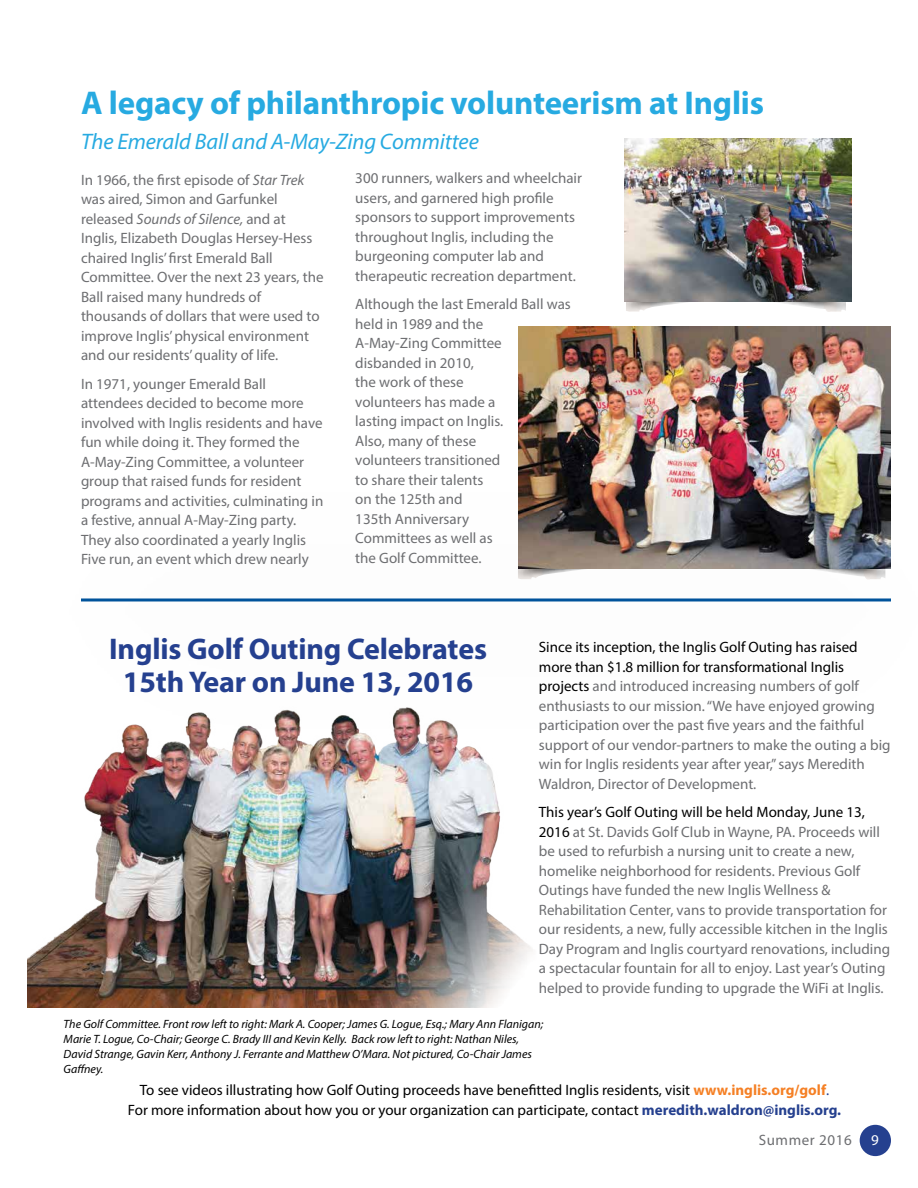
<style>
.page{position:relative;width:918px;height:1188px;background:#fff}
.page>*{position:absolute;margin:0;border:0;box-sizing:border-box;transform-origin:0 0}
.t1{font:700 33px "Myriad Pro";letter-spacing:-.005em;color:#27aae1}
.t2{font:700 30px/33px "Myriad Pro";letter-spacing:-.005em;color:#25408f;text-align:center}
.t3{font:italic 22.5px "Myriad Pro";letter-spacing:-.005em;color:#27aae1}
.t4{font:15px/19.5px "Myriad Pro";color:#6d6e71}
.t5{font:15px/19.5px "Myriad Pro";color:#000;text-align:center}
.t6{font:15px "Myriad Pro";letter-spacing:.04em;color:#6d6e71}
.t7{font:15px "Myriad Pro";color:#fff}
.t8{font:italic 12px/15px "Myriad Pro";color:#000}
.s1{font-style:italic}
.s2{color:#000}
.s3{font-weight:700;color:#f58025}
.s4{color:#25408f}
.s5{font-weight:700;color:#25408f}
</style>
<div class="page">
<img style="left:626px;top:302px;width:61px;height:10px">
<img style="left:28px;top:780px;width:505px;height:227px">
<div style="left:860px;top:1125px;width:31px;height:31px;background:#25408f;border-radius:50%"></div>
<div style="left:27px;top:441px;width:891px;height:339px;background:#000;opacity:.75"></div>
<hr style="left:81px;top:598px;width:810px;height:3px;background:#00539b">
<img style="left:625px;top:139px;width:227px;height:163px">
<img style="left:518px;top:327px;width:373px;height:242px">
<img style="left:27px;top:767px;width:1px;height:421px">
<h1 class="t1" style="left:81px;top:82px;width:685px">A legacy of philanthropic volunteerism at Inglis</h1>
<h3 class="t3" style="left:81px;top:128px;width:399px">The Emerald Ball and A-May-Zing Committee</h3>
<p class="t4" style="left:355px;top:168px;width:228px">300 runners, walkers and wheelchair users, and garnered high profile sponsors to support improvements throughout Inglis, including the burgeoning computer lab and therapeutic recreation department.</p>
<p class="t4" style="left:355px;top:294px;width:217px">Although the last Emerald Ball was held in 1989 and the<br>A-May-Zing Committee disbanded in 2010,<br>the work of these<br>volunteers has made a<br>lasting impact on Inglis.<br>Also, many of these<br>volunteers transitioned<br>to share their talents<br>on the 125th and<br>135th Anniversary<br>Committees as well as<br>the Golf Committee.</p>
<p class="t4" style="left:81px;top:170px;width:244px">In 1966, the first episode of <span class="s1">Star Trek </span>was aired, Simon and Garfunkel released <span class="s1">Sounds of Silence,</span> and at Inglis, Elizabeth Douglas Hersey-Hess chaired Inglis’ first Emerald Ball Committee. Over the next 23 years, the Ball raised many hundreds of thousands of dollars that were used to improve Inglis’ physical environment and our residents’ quality of life.</p>
<p class="t4" style="left:81px;top:374px;width:244px">In 1971, younger Emerald Ball attendees decided to become more involved with Inglis residents and have fun while doing it. They formed the A-May-Zing Committee, a volunteer group that raised funds for resident programs and activities, culminating in a festive, annual A-May-Zing party.<br>They also coordinated a yearly Inglis Five run, an event which drew nearly</p>
<h2 class="t2" style="left:109px;top:632px;width:379px">Inglis Golf Outing Celebrates<br>15th Year on June 13, 2016</h2>
<p class="t4" style="left:539px;top:637px;width:353px"><span class="s2">Since its inception, the Inglis Golf Outing has raised more than $1.8 million for transformational Inglis projects</span> and introduced increasing numbers of golf enthusiasts to our mission. “We have enjoyed growing participation over the past five years and the faithful support of our vendor-partners to make the outing a big win for Inglis residents year after year,” says Meredith Waldron, Director of Development.</p>
<p class="t4" style="left:539px;top:802px;width:353px"><span class="s2">This year’s Golf Outing will be held Monday, June 13, 2016</span> at St. Davids Golf Club in Wayne, PA. Proceeds will be used to refurbish a nursing unit to create a new, homelike neighborhood for residents. Previous Golf Outings have funded the new Inglis Wellness &amp; Rehabilitation Center, vans to provide transportation for our residents, a new, fully accessible kitchen in the Inglis Day Program and Inglis courtyard renovations, including a spectacular fountain for all to enjoy. Last year’s Outing helped to provide funding to upgrade the WiFi at Inglis.</p>
<p class="t8" style="left:64px;top:1017px;width:481px">The Golf Committee. Front row left to right: Mark A. Cooper; James G. Logue, Esq.; Mary Ann Flanigan; Marie T. Logue, Co-Chair; George C. Brady III and Kevin Kelly. Back row left to right: Nathan Niles, David Strange, Gavin Kerr, Anthony J. Ferrante and Matthew O’Mara. Not pictured, Co-Chair James Gaffney.</p>
<p class="t5" style="left:128px;top:1080px;width:715px">To see videos illustrating how Golf Outing proceeds have benefitted Inglis residents, visit <span class="s3">www.inglis.org/golf</span><span class="s4">.<br></span>For more information about how you or your organization can participate, contact <span class="s5">meredith.waldron@inglis.org.</span></p>
<p class="t6" style="left:759px;top:1130px;width:95px">Summer 2016</p>
<p class="t7" style="left:871px;top:1130px;width:9px">9</p>
</div>
